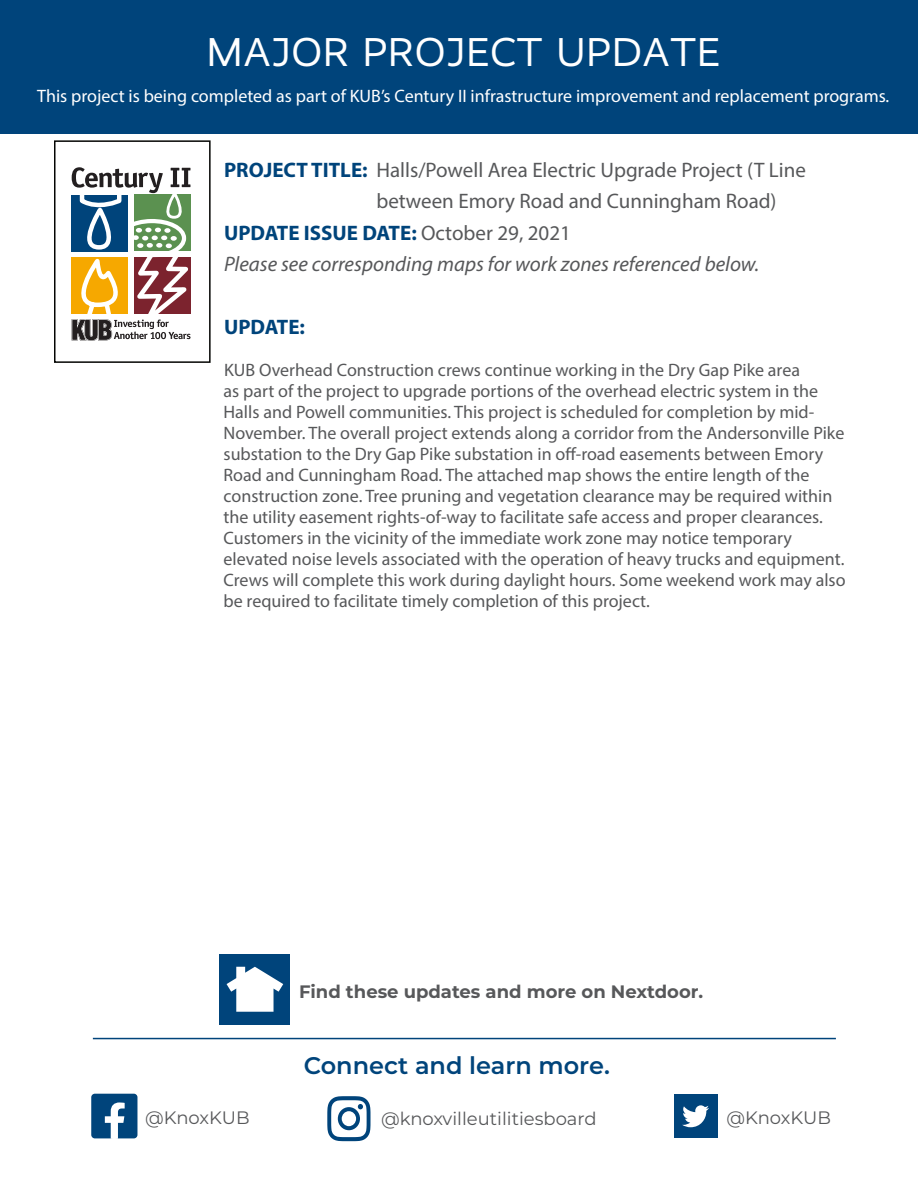
<style>
.page{position:relative;width:918px;height:1188px;background:#fff}
.page>*{position:absolute;margin:0;border:0;box-sizing:border-box;transform-origin:0 0}
.t1{font:40.5px "Realist";letter-spacing:.03em;color:#fff}
.t2{font:600 24px "Montserrat";color:#00447b}
.t3{font:21px/31.5px "Myriad Pro";color:#57585a}
.t4{font:italic 21px "Myriad Pro";color:#57585a}
.t5{font:700 21px "Myriad Pro";color:#00447b}
.t6{font:18px/21px "Myriad Pro";color:#57585a}
.t7{font:18px "Myriad Pro";color:#fff}
.t8{font:18px "Montserrat";color:#57585a}
.t9{font:700 18px "Montserrat";color:#57585a}
.s1{font-weight:700;color:#00447b}
.s2{font-weight:400;color:#57585a}
</style>
<div class="page">
<div style="left:0;top:0;width:918px;height:134px;background:#00447b"></div>
<svg style="left:71px;top:167px;width:120px;height:174px"></svg>
<div style="left:54px;top:140px;width:157px;height:223px;border:2px solid #040503"></div>
<div style="left:91px;top:1094px;width:46px;height:44px;background:#00447b;border-radius:4px"></div>
<svg style="left:105px;top:1102px;width:20px;height:37px"></svg>
<svg style="left:327px;top:1096px;width:44px;height:45px"></svg>
<div style="left:674px;top:1095px;width:43px;height:43px;background:#00447b"></div>
<svg style="left:682px;top:1105px;width:27px;height:22px"></svg>
<hr style="left:93px;top:1038px;width:743px;height:1px;background:#00447b">
<div style="left:219px;top:954px;width:71px;height:71px;background:#00447b"></div>
<svg style="left:227px;top:967px;width:56px;height:45px"></svg>
<p class="t1" style="left:207px;top:29px;width:515px">MAJOR PROJECT UPDATE</p>
<p class="t7" style="left:37px;top:85px;width:854px">This project is being completed as part of KUB’s Century II infrastructure improvement and replacement programs.</p>
<p class="t3" style="left:376px;top:154px;width:431px;text-indent:-152px"><span class="s1">PROJECT TITLE:</span> Halls/Powell Area Electric Upgrade Project (T Line between Emory Road and Cunningham Road)</p>
<p class="t5" style="left:224px;top:219px;width:348px">UPDATE ISSUE DATE: <span class="s2">October 29, 2021</span></p>
<p class="t4" style="left:224px;top:251px;width:537px">Please see corresponding maps for work zones referenced below.</p>
<p class="t5" style="left:224px;top:313px;width:83px">UPDATE:</p>
<p class="t6" style="left:224px;top:359px;width:624px">KUB Overhead Construction crews continue working in the Dry Gap Pike area<br>as part of the project to upgrade portions of the overhead electric system in the Halls and Powell communities. This project is scheduled for completion by mid-November. The overall project extends along a corridor from the Andersonville Pike substation to the Dry Gap Pike substation in off-road easements between Emory Road and Cunningham Road. The attached map shows the entire length of the construction zone. Tree pruning and vegetation clearance may be required within the utility easement rights-of-way to facilitate safe access and proper clearances.<br>Customers in the vicinity of the immediate work zone may notice temporary elevated noise levels associated with the operation of heavy trucks and equipment.<br>Crews will complete this work during daylight hours. Some weekend work may also be required to facilitate timely completion of this project.</p>
<p class="t9" style="left:299px;top:978px;width:406px">Find these updates and more on Nextdoor.</p>
<p class="t2" style="left:304px;top:1049px;width:308px">Connect and learn more.</p>
<p class="t8" style="left:145px;top:1105px;width:106px">@KnoxKUB</p>
<p class="t8" style="left:381px;top:1106px;width:217px">@knoxvilleutilitiesboard</p>
<p class="t8" style="left:727px;top:1105px;width:106px">@KnoxKUB</p>
</div>
